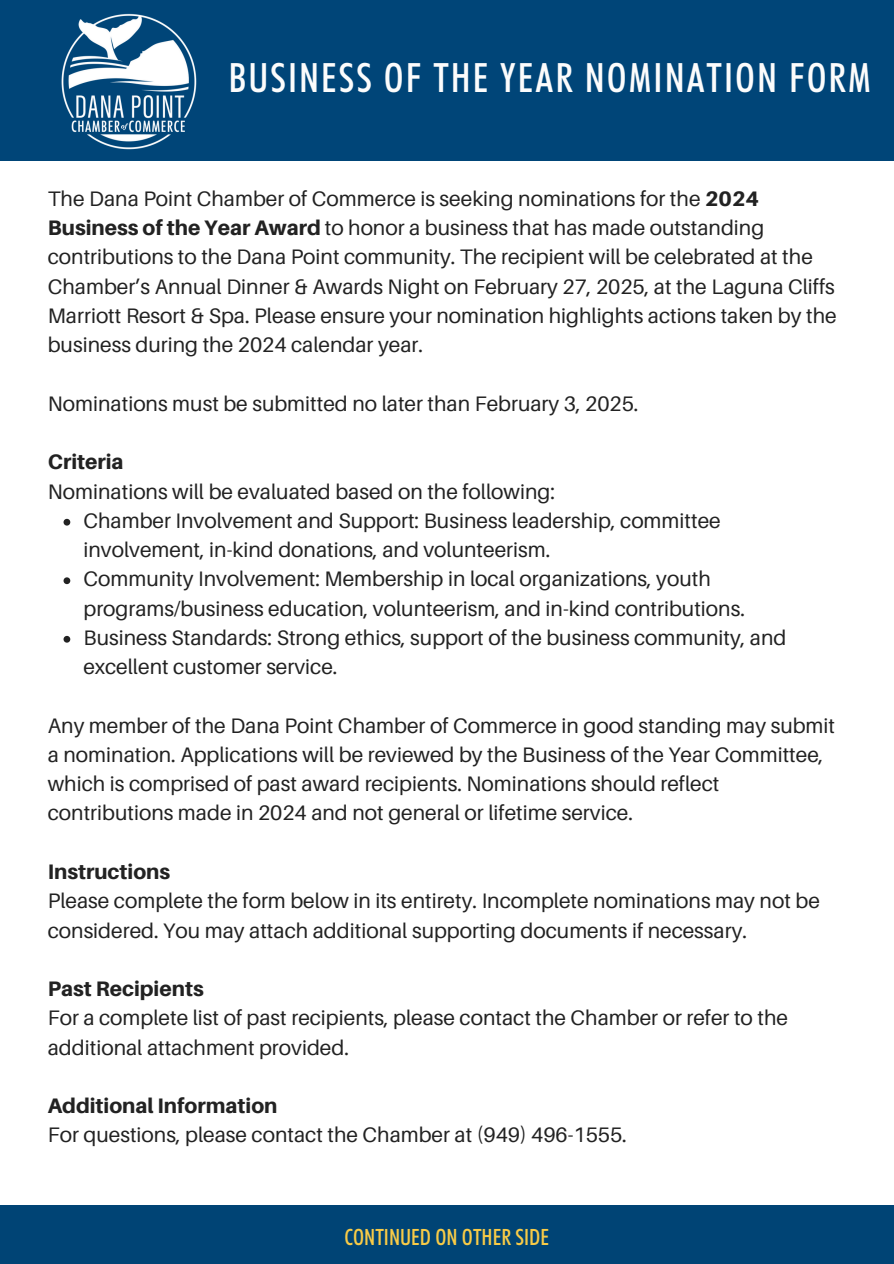
<style>
.page{position:relative;width:894px;height:1264px;background:#fff}
.page>*{position:absolute;margin:0;border:0;box-sizing:border-box;transform-origin:0 0}
.t1{font:500 condensed 40.5px "Futura BT";letter-spacing:.05em;color:#fcfcfc}
.t2{font:500 condensed 22.5px "Futura BT";color:#f8cb47}
.t3{font:21px/29.2px "Aileron";color:#222}
.t4{font:800 21px "Aileron";color:#222}
.s1{font-weight:800}
</style>
<div class="page">
<div style="left:0;top:0;width:893px;height:161px;background:#004578"></div>
<div style="left:0;top:1205px;width:893px;height:58px;background:#004475"></div>
<img style="left:61px;top:13px;width:136px;height:137px">
<svg style="left:63px;top:519px;width:7px;height:6px"></svg>
<svg style="left:63px;top:577px;width:7px;height:7px"></svg>
<svg style="left:63px;top:636px;width:7px;height:6px"></svg>
<p class="t1" style="left:229px;top:53px;width:643px">BUSINESS OF THE YEAR NOMINATION FORM</p>
<p class="t3" style="left:48px;top:183px;width:790px">The Dana Point Chamber of Commerce is seeking nominations for the <span class="s1">2024<br>Business of the Year Award</span> to honor a business that has made outstanding contributions to the Dana Point community. The recipient will be celebrated at the Chamber’s Annual Dinner &amp; Awards Night on February 27, 2025, at the Laguna Cliffs Marriott Resort &amp; Spa. Please ensure your nomination highlights actions taken by the business during the 2024 calendar year.</p>
<h1 class="t3" style="left:48px;top:388px;width:592px">Nominations must be submitted no later than February 3, 2025.</h1>
<p class="t4" style="left:48px;top:449px;width:77px">Criteria</p>
<p class="t3" style="left:48px;top:476px;width:508px">Nominations will be evaluated based on the following:</p>
<p class="t3" style="left:83px;top:505px;width:638px">Chamber Involvement and Support: Business leadership, committee involvement, in-kind donations, and volunteerism.</p>
<p class="t3" style="left:83px;top:564px;width:662px">Community Involvement: Membership in local organizations, youth programs/business education, volunteerism, and in-kind contributions.</p>
<p class="t3" style="left:83px;top:622px;width:704px">Business Standards: Strong ethics, support of the business community, and excellent customer service.</p>
<p class="t3" style="left:48px;top:710px;width:788px">Any member of the Dana Point Chamber of Commerce in good standing may submit a nomination. Applications will be reviewed by the Business of the Year Committee, which is comprised of past award recipients. Nominations should reflect contributions made in 2024 and not general or lifetime service.</p>
<p class="t4" style="left:48px;top:858px;width:124px">Instructions</p>
<p class="t3" style="left:48px;top:885px;width:773px">Please complete the form below in its entirety. Incomplete nominations may not be considered. You may attach additional supporting documents if necessary.</p>
<p class="t4" style="left:48px;top:975px;width:157px">Past Recipients</p>
<p class="t3" style="left:48px;top:1002px;width:741px">For a complete list of past recipients, please contact the Chamber or refer to the additional attachment provided.</p>
<p class="t4" style="left:48px;top:1092px;width:231px">Additional Information</p>
<p class="t3" style="left:48px;top:1119px;width:580px">For questions, please contact the Chamber at (949) 496-1555.</p>
<p class="t2" style="left:344px;top:1223px;width:206px">CONTINUED ON OTHER SIDE</p>
</div>
